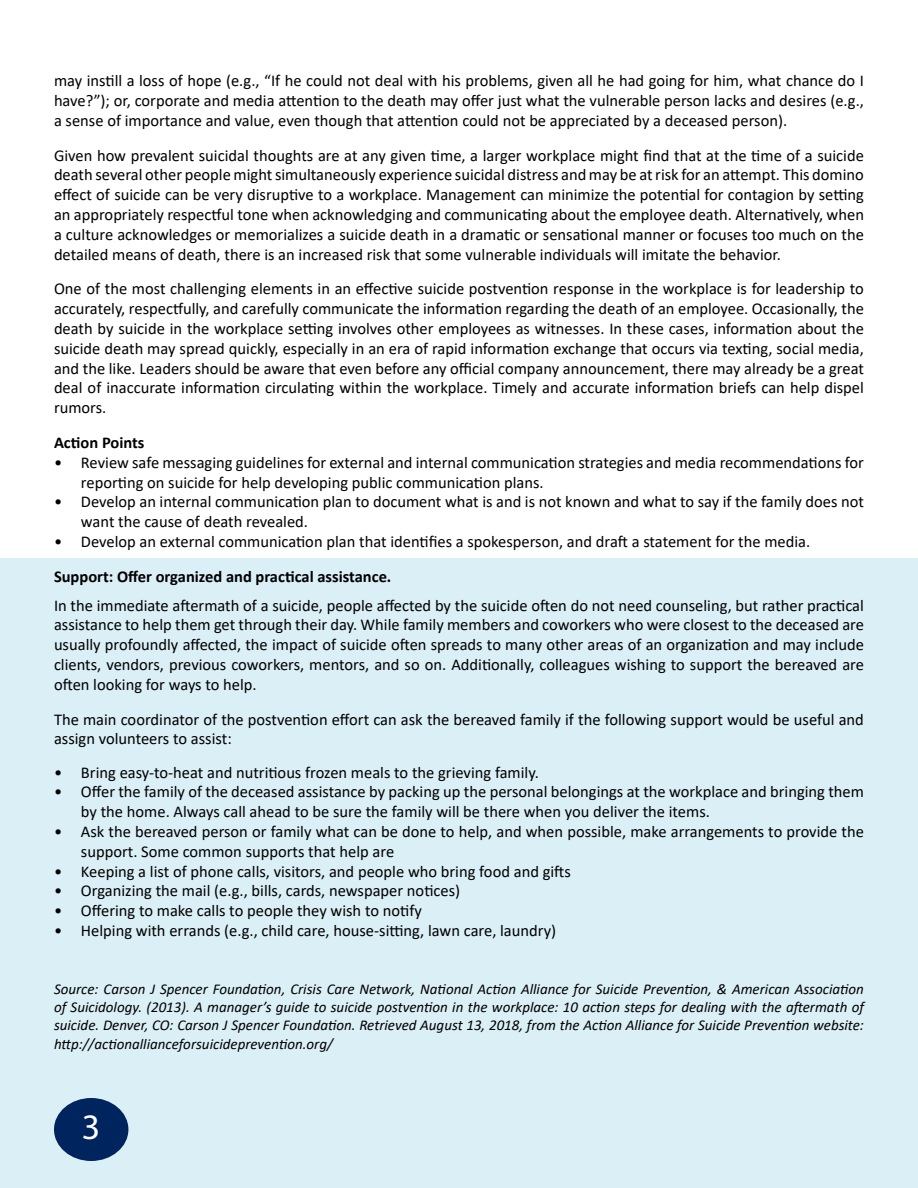
<style>
.page{position:relative;width:918px;height:1188px;background:#fff}
.page>*{position:absolute;margin:0;border:0;box-sizing:border-box;transform-origin:0 0}
.t1{font:36px "Myriad Pro";color:#fff}
.t2{font:16.5px/19.8px "Calibri";color:#000}
.t3{font:700 16.5px "Calibri";color:#000}
.t4{font:italic 15px/18px "Calibri";color:#000;text-align:justify}
</style>
<div class="page">
<div style="left:1px;top:558px;width:917px;height:630px;background:#dbeff6"></div>
<div style="left:54px;top:1098px;width:74px;height:63px;background:#00245d;border-radius:50%"></div>
<p class="t2" style="left:54px;top:70px;width:812px;text-align:justify">may instill a loss of hope (e.g., “If he could not deal with his problems, given all he had going for him, what chance do I have?”); or, corporate and media attention to the death may offer just what the vulnerable person lacks and desires (e.g., a sense of importance and value, even though that attention could not be appreciated by a deceased person).</p>
<p class="t2" style="left:54px;top:145px;width:812px;text-align:justify">Given how prevalent suicidal thoughts are at any given time, a larger workplace might find that at the time of a suicide death several other people might simultaneously experience suicidal distress and may be at risk for an attempt. This domino effect of suicide can be very disruptive to a workplace. Management can minimize the potential for contagion by setting an appropriately respectful tone when acknowledging and communicating about the employee death. Alternatively, when a culture acknowledges or memorializes a suicide death in a dramatic or sensational manner or focuses too much on the detailed means of death, there is an increased risk that some vulnerable individuals will imitate the behavior.</p>
<p class="t2" style="left:54px;top:279px;width:812px;text-align:justify">One of the most challenging elements in an effective suicide postvention response in the workplace is for leadership to accurately, respectfully, and carefully communicate the information regarding the death of an employee. Occasionally, the death by suicide in the workplace setting involves other employees as witnesses. In these cases, information about the suicide death may spread quickly, especially in an era of rapid information exchange that occurs via texting, social media, and the like. Leaders should be aware that even before any official company announcement, there may already be a great deal of inaccurate information circulating within the workplace. Timely and accurate information briefs can help dispel rumors.</p>
<p class="t3" style="left:54px;top:431px;width:92px">Action Points</p>
<p class="t2" style="left:81px;top:452px;width:785px;text-indent:-27px">• Review safe messaging guidelines for external and internal communication strategies and media recommendations for reporting on suicide for help developing public communication plans.</p>
<p class="t2" style="left:81px;top:492px;width:784px;text-indent:-27px">• Develop an internal communication plan to document what is and is not known and what to say if the family does not want the cause of death revealed.</p>
<p class="t2" style="left:54px;top:531px;width:758px">• Develop an external communication plan that identifies a spokesperson, and draft a statement for the media.</p>
<p class="t3" style="left:54px;top:565px;width:339px">Support: Offer organized and practical assistance.</p>
<p class="t2" style="left:54px;top:595px;width:812px;text-align:justify">In the immediate aftermath of a suicide, people affected by the suicide often do not need counseling, but rather practical assistance to help them get through their day. While family members and coworkers who were closest to the deceased are usually profoundly affected, the impact of suicide often spreads to many other areas of an organization and may include clients, vendors, previous coworkers, mentors, and so on. Additionally, colleagues wishing to support the bereaved are often looking for ways to help.</p>
<p class="t2" style="left:54px;top:709px;width:811px">The main coordinator of the postvention effort can ask the bereaved family if the following support would be useful and assign volunteers to assist:</p>
<p class="t2" style="left:54px;top:762px;width:486px">• Bring easy-to-heat and nutritious frozen meals to the grieving family.</p>
<p class="t2" style="left:81px;top:782px;width:785px;text-indent:-27px">• Offer the family of the deceased assistance by packing up the personal belongings at the workplace and bringing them by the home. Always call ahead to be sure the family will be there when you deliver the items.</p>
<p class="t2" style="left:81px;top:821px;width:785px;text-indent:-27px">• Ask the bereaved person or family what can be done to help, and when possible, make arrangements to provide the support. Some common supports that help are</p>
<p class="t2" style="left:54px;top:861px;width:518px">• Keeping a list of phone calls, visitors, and people who bring food and gifts</p>
<p class="t2" style="left:54px;top:881px;width:408px">• Organizing the mail (e.g., bills, cards, newspaper notices)</p>
<p class="t2" style="left:54px;top:900px;width:369px">• Offering to make calls to people they wish to notify</p>
<p class="t2" style="left:54px;top:920px;width:504px">• Helping with errands (e.g., child care, house-sitting, lawn care, laundry)</p>
<p class="t4" style="left:54px;top:979px;width:812px">Source: Carson J Spencer Foundation, Crisis Care Network, National Action Alliance for Suicide Prevention, &amp; American Association of Suicidology. (2013). A manager’s guide to suicide postvention in the workplace: 10 action steps for dealing with the aftermath of suicide. Denver, CO: Carson J Spencer Foundation. Retrieved August 13, 2018, from the Action Alliance for Suicide Prevention website:</p>
<p class="t4" style="left:54px;top:1035px;width:280px">http://actionallianceforsuicideprevention.org/</p>
<h1 class="t1" style="left:82px;top:1104px;width:20px">3</h1>
</div>
